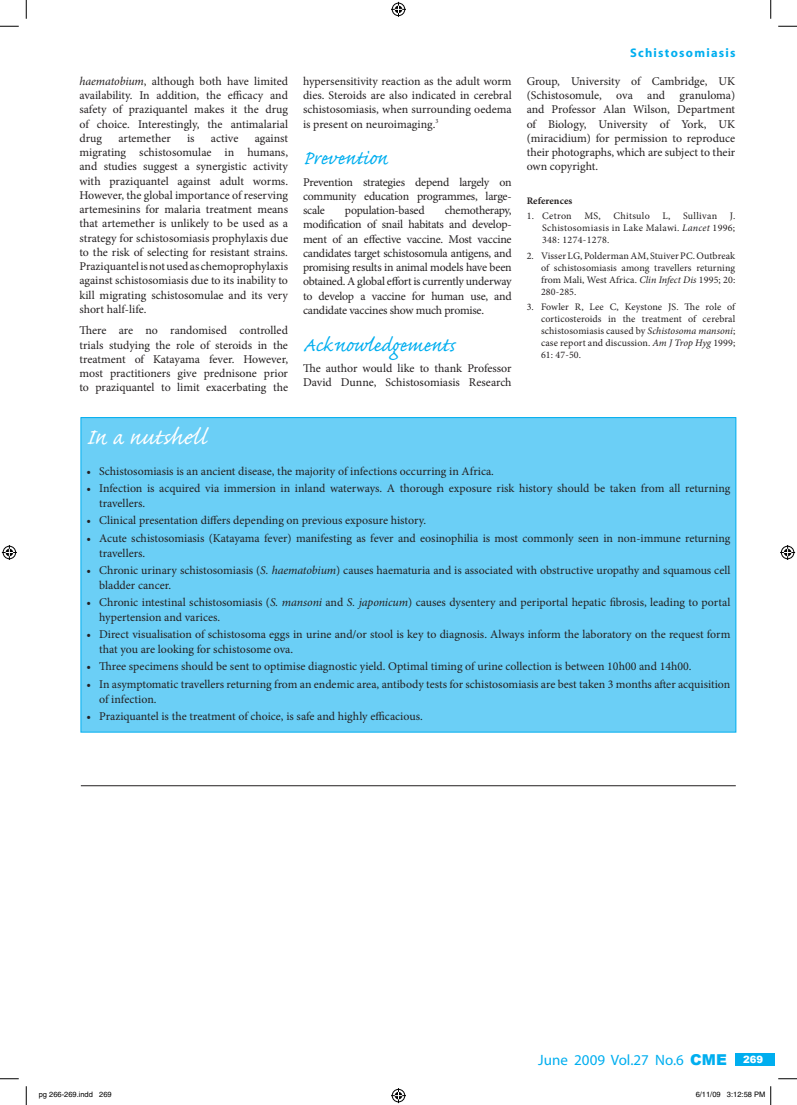
<style>
.page{position:relative;width:797px;height:1105px;background:#fff}
.page>*{position:absolute;margin:0;border:0;box-sizing:border-box;transform-origin:0 0}
.t1{font:28.75px "Caflisch Script Pro";color:#fff}
.t2{font:25px "Caflisch Script Pro";color:#00aeef}
.t3{font:15px "Myriad";color:#00aeef}
.t4{font:700 12.5px "Myriad";letter-spacing:.1em;color:#00aeef}
.t5{font:11.88px/14.2px "Minion Pro";color:#231f20;text-align:justify}
.t6{font:10px/12px "Minion Pro";letter-spacing:.015em;color:#231f20;text-align:justify}
.t7{font:700 10px "Minion Pro";letter-spacing:.005em;color:#231f20}
.t8{font:7.5px "Helvetica";color:#000}
.s1{font-style:italic}
.s2{font-family:"Arial";font-weight:900}
.s3{font-family:"Arial";font-weight:900;font-size:10px;color:#fff}
</style>
<div class="page">
<div style="left:735px;top:1053px;width:40px;height:12px;background:#00aeef"></div>
<div style="left:81px;top:418px;width:655px;height:314px;background:#6bcff6"></div>
<hr style="left:81px;top:785px;width:654px;height:1px;background:#231f20">
<svg style="left:0;top:25px;width:19px;height:2px"></svg>
<svg style="left:778px;top:25px;width:19px;height:2px"></svg>
<svg style="left:0;top:1078px;width:19px;height:1px"></svg>
<svg style="left:778px;top:1078px;width:19px;height:1px"></svg>
<svg style="left:25px;top:0;width:2px;height:19px"></svg>
<svg style="left:25px;top:1086px;width:2px;height:19px"></svg>
<svg style="left:770px;top:0;width:1px;height:19px"></svg>
<svg style="left:391px;top:2px;width:15px;height:15px"></svg>
<svg style="left:391px;top:1088px;width:15px;height:15px"></svg>
<svg style="left:2px;top:545px;width:15px;height:15px"></svg>
<svg style="left:780px;top:545px;width:15px;height:15px"></svg>
<svg style="left:770px;top:1086px;width:1px;height:19px"></svg>
<p class="t5" style="left:79px;top:74px;width:210px"><span class="s1">haematobium</span>, although both have limited availability. In addition, the efficacy and safety of praziquantel makes it the drug of choice. Interestingly, the antimalarial drug</p>
<p class="t5" style="left:118px;top:131px;width:54px">artemether</p>
<p class="t5" style="left:187px;top:131px;width:9px">is</p>
<p class="t5" style="left:211px;top:131px;width:29px">active</p>
<p class="t5" style="left:79px;top:131px;width:210px;text-indent:175px">against migrating schistosomulae in humans, and studies suggest a synergistic activity with praziquantel against adult worms.<br>However, the global importance of reserving artemesinins for malaria treatment means that artemether is unlikely to be used as a strategy for schistosomiasis prophylaxis due to the risk of selecting for resistant strains.<br>Praziquantel is not used as chemoprophylaxis against schistosomiasis due to its inability to kill migrating schistosomulae and its very short half-life.</p>
<p class="t5" style="left:79px;top:323px;width:210px">There are no randomised controlled trials studying the role of steroids in the treatment of Katayama fever. However, most practitioners give prednisone prior to praziquantel to limit exacerbating the</p>
<p class="t5" style="left:303px;top:74px;width:210px">hypersensitivity reaction as the adult worm dies. Steroids are also indicated in cerebral schistosomiasis, when surrounding oedema is present on neuroimaging.<sup>3</sup></p>
<h2 class="t2" style="left:303px;top:145px;width:87px">Prevention</h2>
<p class="t5" style="left:303px;top:175px;width:210px">Prevention strategies depend largely on community education programmes, large&shy;scale</p>
<p class="t5" style="left:303px;top:203px;width:210px;text-indent:142px">chemotherapy, modification of snail habitats and develop&shy;ment of an effective vaccine. Most vaccine candidates target schistosomula antigens, and promising results in animal models have been obtained. A global effort is currently underway to develop a vaccine for human use, and candidate vaccines show much promise.</p>
<h2 class="t2" style="left:303px;top:332px;width:155px">Ack nowledgements</h2>
<p class="t5" style="left:303px;top:361px;width:210px">The author would like to thank Professor<br>David Dunne, Schistosomiasis Research</p>
<p class="t5" style="left:345px;top:203px;width:81px">population-based</p>
<p class="t4" style="left:630px;top:46px;width:107px">Schistosomiasis</p>
<p class="t5" style="left:526px;top:74px;width:210px">Group, University of Cambridge, UK (Schistosomule, ova and granuloma) and Professor Alan Wilson, Department of Biology, University of York, UK (miracidium) for permission to reproduce their photographs, which are subject to their own copyright.</p>
<p class="t7" style="left:526px;top:193px;width:47px">References</p>
<p class="t6" style="left:526px;top:210px;width:47px">1. Cetron</p>
<p class="t6" style="left:584px;top:210px;width:18px">MS,</p>
<p class="t6" style="left:613px;top:210px;width:38px">Chitsulo</p>
<p class="t6" style="left:662px;top:210px;width:9px">L,</p>
<p class="t6" style="left:683px;top:210px;width:36px">Sullivan</p>
<p class="t6" style="left:542px;top:210px;width:195px;text-indent:188px">J.<br>Schistosomiasis in Lake Malawi. <span class="s1">Lancet</span> 1996; 348: 1274-1278.</p>
<p class="t6" style="left:541px;top:250px;width:196px;text-indent:-14px">2. Visser LG, Polderman AM, Stuiver PC. Outbreak of schistosomiasis among travellers returning from Mali, West Africa. <span class="s1">Clin Infect Dis</span> 1995; 20:<br>280-285.</p>
<p class="t6" style="left:541px;top:301px;width:196px;text-indent:-14px">3. Fowler R, Lee C, Keystone JS. The role of corticosteroids in the treatment of cerebral schistosomiasis caused by <span class="s1">Schistosoma mansoni</span>; case report and discussion. <span class="s1">Am J Trop Hyg</span> 1999; 61: 47-50.</p>
<h1 class="t1" style="left:86px;top:422px;width:121px">In a nutshell</h1>
<p class="t5" style="left:86px;top:464px;width:409px">• Schistosomiasis is an ancient disease, the majority of infections occurring in Africa.</p>
<p class="t5" style="left:99px;top:482px;width:632px;text-indent:-13px">• Infection is acquired via immersion in inland waterways. A thorough exposure risk history should be taken from all returning travellers.</p>
<p class="t5" style="left:86px;top:514px;width:341px">• Clinical presentation differs depending on previous exposure history.</p>
<p class="t5" style="left:99px;top:531px;width:632px;text-indent:-13px">• Acute schistosomiasis (Katayama fever) manifesting as fever and eosinophilia is most commonly seen in non-immune returning travellers.</p>
<p class="t5" style="left:99px;top:563px;width:632px;text-indent:-13px">• Chronic urinary schistosomiasis (<span class="s1">S. haematobium</span>) causes haematuria and is associated with obstructive uropathy and squamous cell bladder cancer.</p>
<p class="t5" style="left:99px;top:595px;width:632px;text-indent:-13px">• Chronic intestinal schistosomiasis (<span class="s1">S. mansoni</span> and <span class="s1">S. japonicum</span>) causes dysentery and periportal hepatic fibrosis, leading to portal hypertension and varices.</p>
<p class="t5" style="left:99px;top:627px;width:632px;text-indent:-13px">• Direct visualisation of schistosoma eggs in urine and/or stool is key to diagnosis. Always inform the laboratory on the request form that you are looking for schistosome ova.</p>
<p class="t5" style="left:86px;top:660px;width:606px">• Three specimens should be sent to optimise diagnostic yield. Optimal timing of urine collection is between 10h00 and 14h00.</p>
<p class="t5" style="left:99px;top:677px;width:632px;text-indent:-13px">• In asymptomatic travellers returning from an endemic area, antibody tests for schistosomiasis are best taken 3 months after acquisition of infection.</p>
<p class="t5" style="left:86px;top:709px;width:338px">• Praziquantel is the treatment of choice, is safe and highly efficacious.</p>
<p class="t3" style="left:538px;top:1052px;width:226px">June 2009 Vol.27 No.6 <span class="s2">CME</span> <span class="s3">269</span></p>
<p class="t8" style="left:39px;top:1090px;width:74px">pg 266-269.indd 269</p>
<p class="t8" style="left:695px;top:1090px;width:71px">6/11/09 3:12:58 PM</p>
</div>
